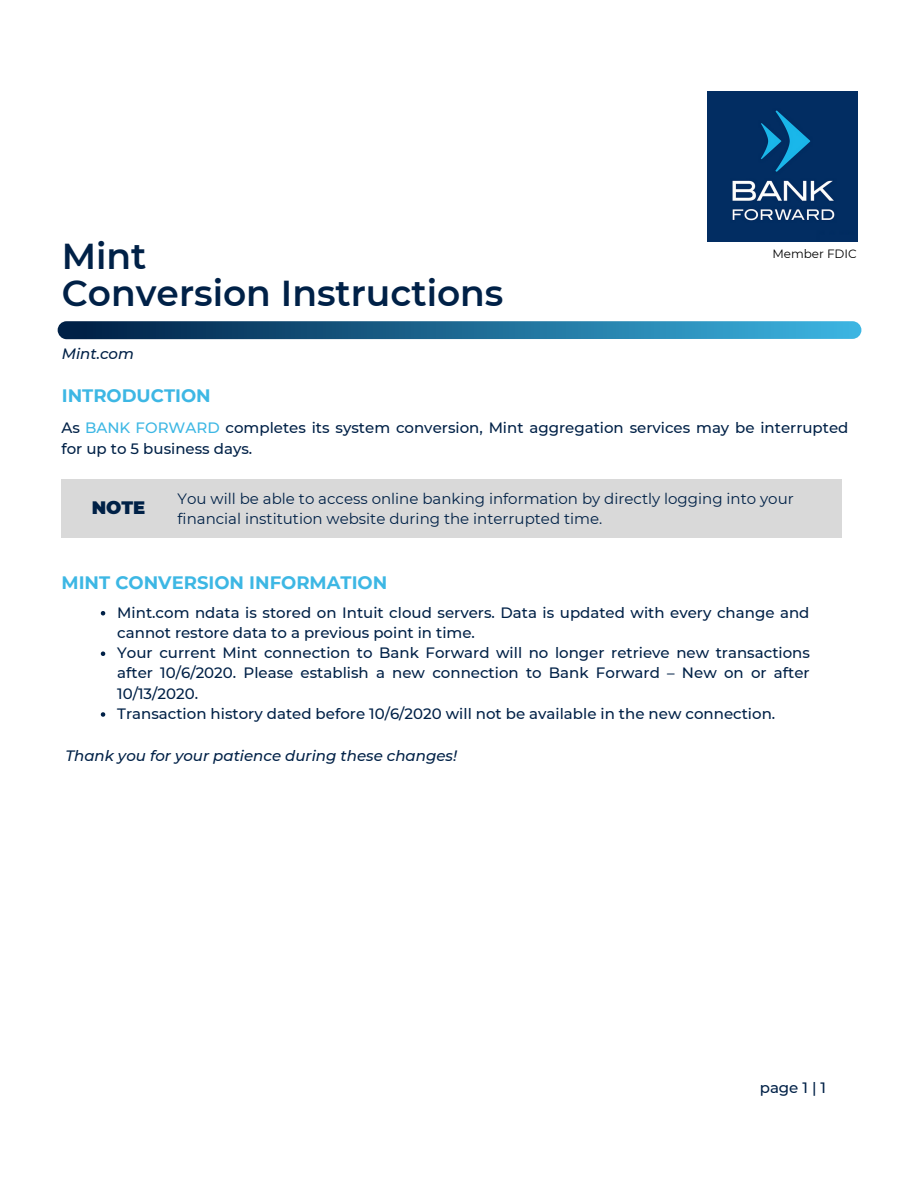
<style>
.page{position:relative;width:918px;height:1188px;background:#fff}
.page>*{position:absolute;margin:0;border:0;box-sizing:border-box;transform-origin:0 0}
.t1{font:600 36px/37.2px "Montserrat";color:#002147}
.t2{font:700 18px "Montserrat";color:#3db7e4}
.t3{font:900 18px "Montserrat";color:#002147}
.t4{font:500 15px/20.2px "Montserrat";color:#002147}
.t5{font:15px/20.2px "Montserrat";color:#002147}
.t6{font:italic 500 15px "Montserrat";color:#002147}
.t7{font:12px "Montserrat";color:#000}
.s1{color:#3db7e4}
</style>
<div class="page">
<img style="left:707px;top:92px;width:150px;height:149px">
<div style="left:58px;top:321px;width:803px;height:18px;background:linear-gradient(to right,#001c42,#3cb6e3);border-radius:9px"></div>
<svg style="left:101px;top:611px;width:4px;height:4px"></svg>
<svg style="left:101px;top:651px;width:4px;height:5px"></svg>
<svg style="left:101px;top:712px;width:4px;height:5px"></svg>
<div style="left:62px;top:479px;width:780px;height:59px;background:#d9d9d9"></div>
<h1 class="t1" style="left:62px;top:237px;width:443px">Mint<br>Conversion Instructions</h1>
<p class="t6" style="left:62px;top:345px;width:74px">Mint.com</p>
<p class="t2" style="left:62px;top:384px;width:151px">INTRODUCTION</p>
<p class="t7" style="left:772px;top:246px;width:86px">Member FDIC</p>
<p class="t4" style="left:61px;top:418px;width:789px">As <span class="s1">BANK FORWARD</span> completes its system conversion, Mint aggregation services may be interrupted for up to 5 business days.</p>
<p class="t3" style="left:92px;top:497px;width:55px">NOTE</p>
<p class="t5" style="left:178px;top:489px;width:618px">You will be able to access online banking information by directly logging into your financial institution website during the interrupted time.</p>
<p class="t2" style="left:61px;top:572px;width:327px">MINT CONVERSION INFORMATION</p>
<p class="t4" style="left:117px;top:602px;width:694px">Mint.com ndata is stored on Intuit cloud servers. Data is updated with every change and cannot restore data to a previous point in time.<br>Your current Mint connection to Bank Forward will no longer retrieve new transactions after 10/6/2020. Please establish a new connection to Bank Forward – New on or after 10/13/2020.<br>Transaction history dated before 10/6/2020 will not be available in the new connection.</p>
<p class="t6" style="left:65px;top:747px;width:393px">Thank you for your patience during these changes!</p>
<p class="t4" style="left:760px;top:1078px;width:68px">page 1 | 1</p>
</div>
